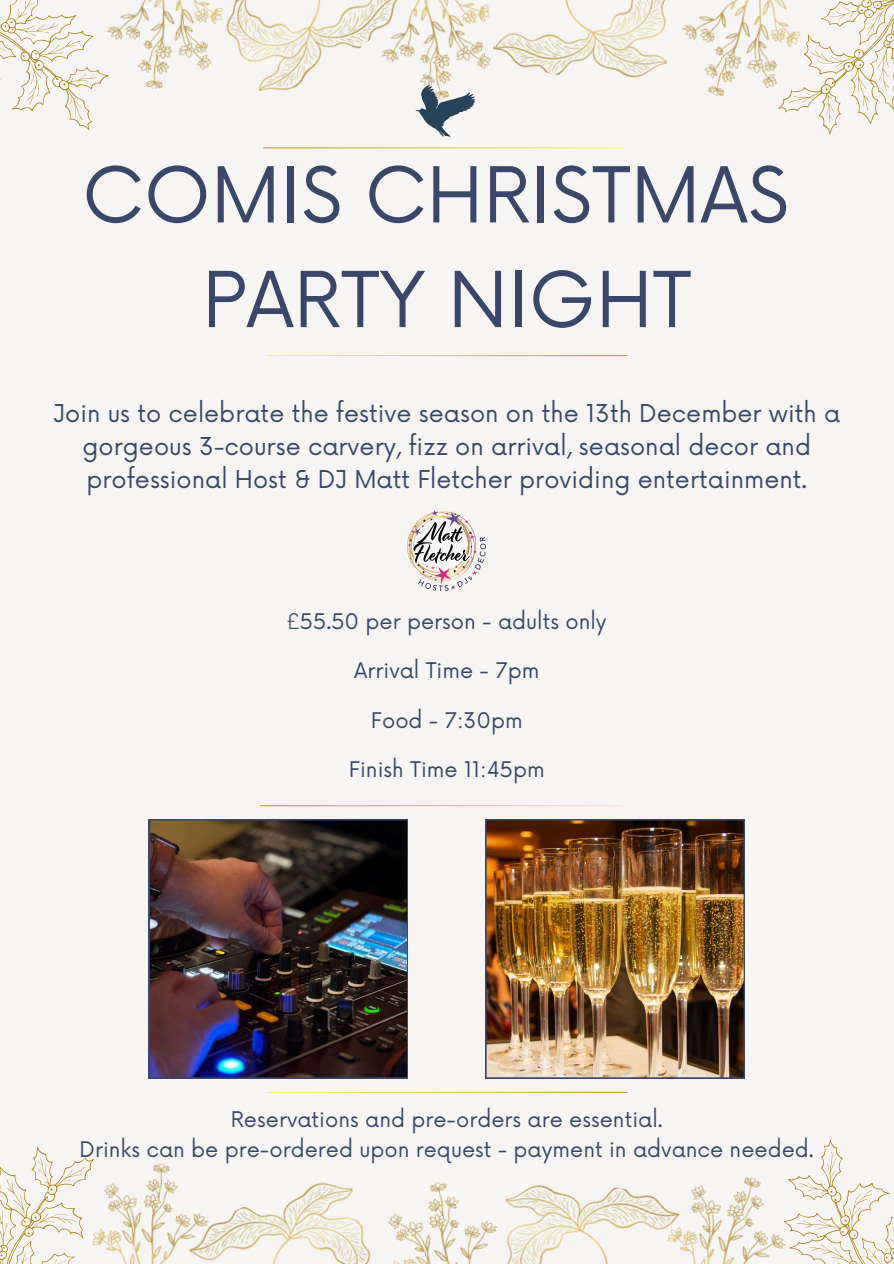
<style>
.page{position:relative;width:894px;height:1264px;background:#fff}
.page>*{position:absolute;margin:0;border:0;box-sizing:border-box;transform-origin:0 0}
.t1{font:75px/104.7px "Now";color:#38476a;text-align:center}
.t2{font:24px/32.7px "Now";color:#38476a;text-align:center}
.t3{font:21px "Now";color:#38476a}
</style>
<div class="page">
<div style="left:0;top:0;width:893px;height:1263px;background:#f6f5f3"></div>
<svg style="left:0;top:0;width:102px;height:131px"></svg>
<img style="left:226px;top:0;width:144px;height:92px">
<img style="left:682px;top:0;width:63px;height:96px">
<img style="left:102px;top:0;width:121px;height:89px">
<img style="left:502px;top:0;width:165px;height:78px">
<svg style="left:745px;top:0;width:148px;height:135px"></svg>
<img style="left:370px;top:0;width:132px;height:85px">
<svg style="left:0;top:1146px;width:90px;height:117px"></svg>
<img style="left:213px;top:1183px;width:158px;height:80px">
<img style="left:681px;top:1177px;width:76px;height:86px">
<img style="left:90px;top:1159px;width:123px;height:104px">
<img style="left:507px;top:1185px;width:174px;height:78px">
<svg style="left:757px;top:1139px;width:136px;height:125px"></svg>
<img style="left:388px;top:1182px;width:119px;height:81px">
<svg style="left:266px;top:355px;width:361px;height:1px"></svg>
<svg style="left:263px;top:147px;width:360px;height:1px"></svg>
<img style="left:485px;top:819px;width:259px;height:259px">
<img style="left:407px;top:510px;width:78px;height:80px">
<img style="left:149px;top:819px;width:259px;height:259px">
<svg style="left:267px;top:1091px;width:360px;height:1px"></svg>
<svg style="left:259px;top:805px;width:361px;height:1px"></svg>
<svg style="left:415px;top:85px;width:60px;height:52px"></svg>
<h1 class="t1" style="left:82px;top:147px;width:708px">COMIS CHRISTMAS<br>PARTY NIGHT</h1>
<h2 class="t2" style="left:53px;top:398px;width:788px">Join us to celebrate the festive season on the 13th December with a gorgeous 3-course carvery, fizz on arrival, seasonal decor and professional Host &amp; DJ Matt Fletcher providing entertainment.</h2>
<p class="t3" style="left:287px;top:609px;width:321px">£55.50 per person - adults only</p>
<p class="t3" style="left:354px;top:659px;width:186px">Arrival Time - 7pm</p>
<p class="t3" style="left:371px;top:708px;width:153px">Food - 7:30pm</p>
<p class="t3" style="left:349px;top:758px;width:197px">Finish Time 11:45pm</p>
<p class="t3" style="left:231px;top:1108px;width:433px">Reservations and pre-orders are essential.</p>
<p class="t3" style="left:80px;top:1137px;width:735px">Drinks can be pre-ordered upon request - payment in advance needed.</p>
</div>
